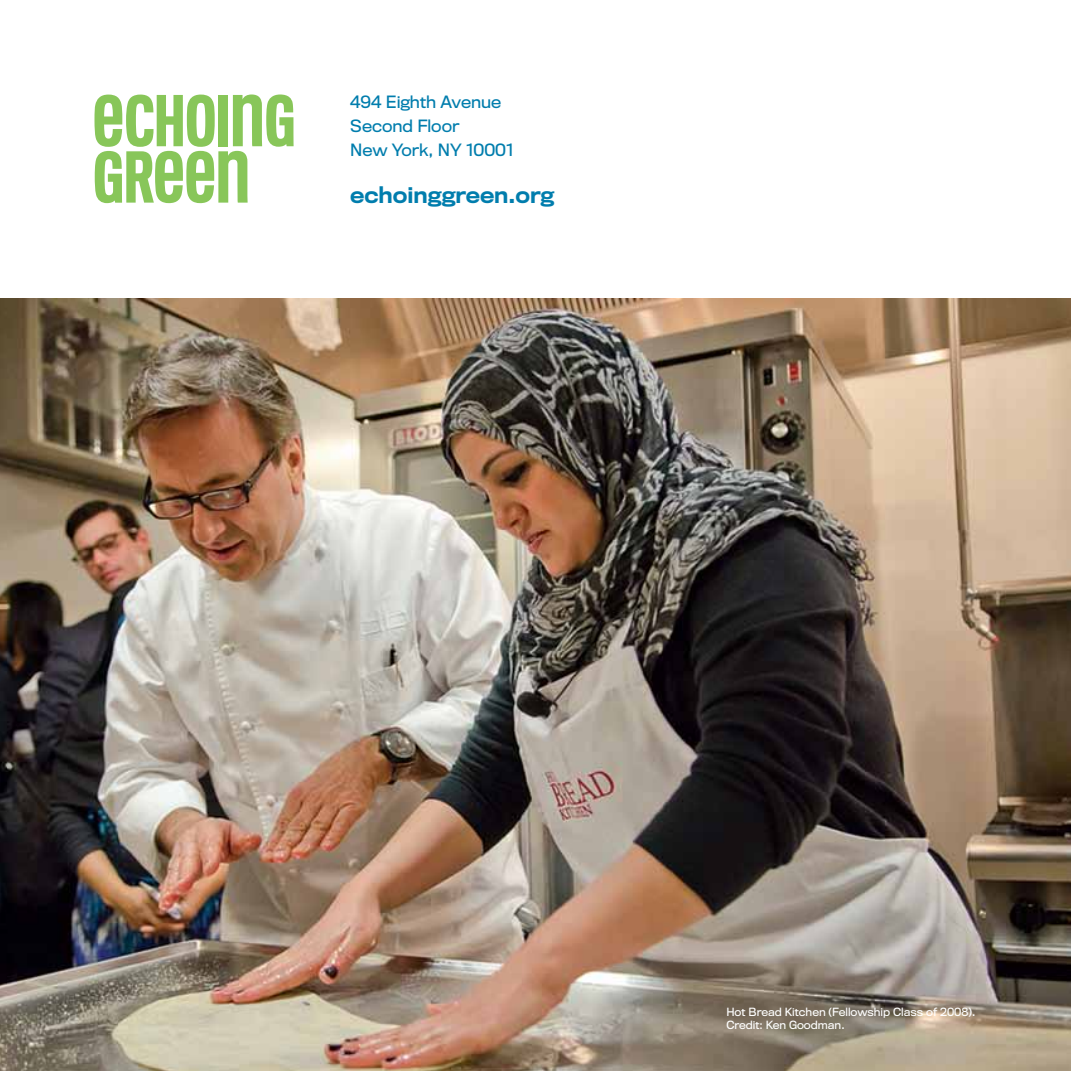
<style>
.page{position:relative;width:1071px;height:1071px;background:#fff}
.page>*{position:absolute;margin:0;border:0;box-sizing:border-box;transform-origin:0 0}
.t1{font:500 21px "Titling Gothic FB";color:#007dad}
.t2{font:15.75px/23.8px "Titling Gothic FB";color:#007dad}
.t3{font:10.5px/12.6px "Titling Gothic FB";color:#fff}
</style>
<div class="page">
<img style="left:0;top:298px;width:1071px;height:773px">
<svg style="left:94px;top:94px;width:200px;height:109px"></svg>
<h2 class="t2" style="left:350px;top:90px;width:165px">494 Eighth Avenue<br>Second Floor<br>New York, NY 10001</h2>
<h1 class="t1" style="left:350px;top:182px;width:206px">echoinggreen.org</h1>
<p class="t3" style="left:726px;top:1006px;width:251px">Hot Bread Kitchen (Fellowship Class of 2008).<br>Credit: Ken Goodman.</p>
</div>
